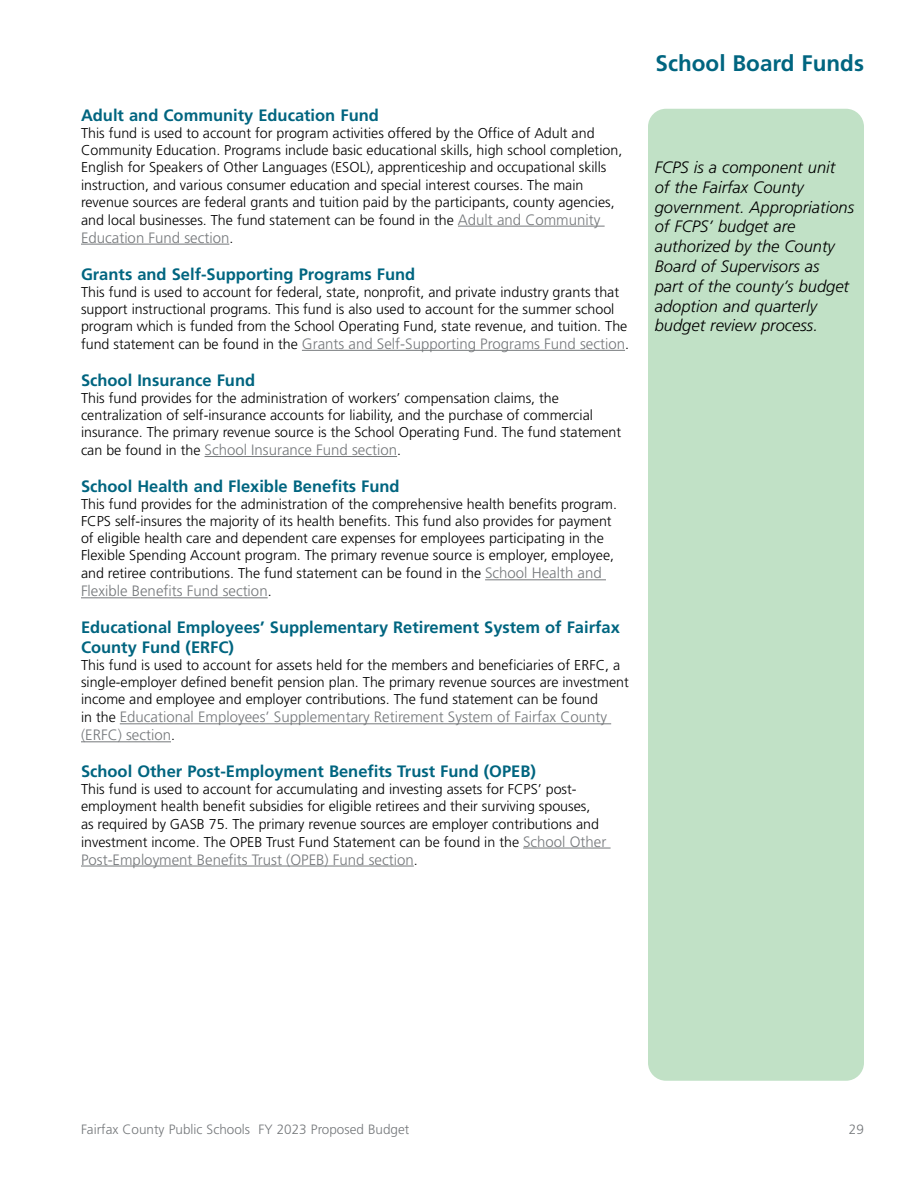
<style>
.page{position:relative;width:918px;height:1188px;background:#fff}
.page>*{position:absolute;margin:0;border:0;box-sizing:border-box;transform-origin:0 0}
.t1{font:700 22.5px "Frutiger LT Std";color:#006580}
.Program_Section{font:700 16.5px/19.8px "Frutiger LT Std";color:#006580}
.t2{font:italic 300 16.5px/19.8px "Frutiger LT Std";color:#000}
.Program_Text_9_5_pt{font:300 15px/18px "Frutiger LT Std";color:#75787b}
.Program_Text_9_5_pt-2{font:300 14.25px/17.2px "Frutiger LT Std";color:#000}
.t3{font:300 13.5px "Frutiger LT Std";color:#75787b}
.s1{font-size:15px;color:#75787b}
.s2{font-size:14.25px;color:#000}
</style>
<div class="page">
<div style="left:648px;top:109px;width:216px;height:972px;background:#c1e1c6;border-radius:18px"></div>
<hr style="left:458px;top:226px;width:147px;height:1px;background:#75787b">
<hr style="left:81px;top:244px;width:148px;height:1px;background:#75787b">
<hr style="left:302px;top:350px;width:323px;height:1px;background:#75787b">
<hr style="left:205px;top:456px;width:192px;height:1px;background:#75787b">
<hr style="left:485px;top:579px;width:121px;height:1px;background:#75787b">
<hr style="left:81px;top:597px;width:187px;height:1px;background:#75787b">
<hr style="left:120px;top:723px;width:491px;height:1px;background:#75787b">
<hr style="left:81px;top:741px;width:90px;height:1px;background:#75787b">
<hr style="left:523px;top:848px;width:88px;height:1px;background:#75787b">
<hr style="left:81px;top:866px;width:333px;height:1px;background:#75787b">
<p class="Program_Section" style="left:81px;top:106px;width:299px">Adult and Community Education Fund</p>
<p class="Program_Text_9_5_pt-2" style="left:81px;top:125px;width:543px">This fund is used to account for program activities offered by the Office of Adult and Community Education. Programs include basic educational skills, high school completion, English for Speakers of Other Languages (ESOL), apprenticeship and occupational skills instruction, and various consumer education and special interest courses. The main revenue sources are federal grants and tuition paid by the participants, county agencies, and local businesses. The fund statement can be found in the <span class="s1">Adult and Community</span></p>
<p class="Program_Text_9_5_pt" style="left:81px;top:229px;width:154px">Education Fund section<span class="s2">.</span></p>
<p class="Program_Section" style="left:81px;top:264px;width:336px">Grants and Self-Supporting Programs Fund</p>
<p class="Program_Text_9_5_pt-2" style="left:81px;top:283px;width:548px">This fund is used to account for federal, state, nonprofit, and private industry grants that support instructional programs. This fund is also used to account for the summer school program which is funded from the School Operating Fund, state revenue, and tuition. The</p>
<p class="Program_Text_9_5_pt" style="left:81px;top:335px;width:550px"><span class="s2">fund statement can be found in the</span> Grants and Self-Supporting Programs Fund section<span class="s2">.</span></p>
<p class="Program_Section" style="left:81px;top:370px;width:176px">School Insurance Fund</p>
<p class="Program_Text_9_5_pt-2" style="left:81px;top:390px;width:542px">This fund provides for the administration of workers’ compensation claims, the centralization of self-insurance accounts for liability, and the purchase of commercial insurance. The primary revenue source is the School Operating Fund. The fund statement</p>
<p class="Program_Text_9_5_pt" style="left:81px;top:441px;width:322px"><span class="s2">can be found in the</span> School Insurance Fund section<span class="s2">.</span></p>
<p class="Program_Section" style="left:81px;top:476px;width:320px">School Health and Flexible Benefits Fund</p>
<p class="Program_Text_9_5_pt-2" style="left:81px;top:496px;width:538px">This fund provides for the administration of the comprehensive health benefits program.<br>FCPS self-insures the majority of its health benefits. This fund also provides for payment of eligible health care and dependent care expenses for employees participating in the Flexible Spending Account program. The primary revenue source is employer, employee, and retiree contributions. The fund statement can be found in the <span class="s1">School Health and</span></p>
<p class="Program_Text_9_5_pt" style="left:81px;top:582px;width:192px">Flexible Benefits Fund section<span class="s2">.</span></p>
<p class="Program_Section" style="left:81px;top:618px;width:540px">Educational Employees’ Supplementary Retirement System of Fairfax<br>County Fund (ERFC)</p>
<p class="Program_Text_9_5_pt-2" style="left:81px;top:657px;width:549px">This fund is used to account for assets held for the members and beneficiaries of ERFC, a single-employer defined benefit pension plan. The primary revenue sources are investment income and employee and employer contributions. The fund statement can be found</p>
<p class="Program_Text_9_5_pt" style="left:81px;top:708px;width:528px"><span class="s2">in the</span> Educational Employees’ Supplementary Retirement System of Fairfax County (ERFC) section<span class="s2">.</span></p>
<p class="Program_Section" style="left:81px;top:762px;width:457px">School Other Post-Employment Benefits Trust Fund (OPEB)</p>
<p class="Program_Text_9_5_pt-2" style="left:81px;top:781px;width:527px">This fund is used to account for accumulating and investing assets for FCPS’ post&shy;employment health benefit subsidies for eligible retirees and their surviving spouses, as required by GASB 75. The primary revenue sources are employer contributions and investment income. The OPEB Trust Fund Statement can be found in the <span class="s1">School Other</span></p>
<p class="Program_Text_9_5_pt" style="left:81px;top:851px;width:338px">Post-Employment Benefits Trust (OPEB) Fund section<span class="s2">.</span></p>
<h1 class="t1" style="left:656px;top:50px;width:210px">School Board Funds</h1>
<p class="t2" style="left:655px;top:158px;width:201px">FCPS is a component unit<br>of the Fairfax County government. Appropriations of FCPS’ budget are authorized by the County<br>Board of Supervisors as<br>part of the county’s budget adoption and quarterly budget review process.</p>
<p class="t3" style="left:81px;top:1122px;width:330px">Fairfax County Public Schools FY 2023 Proposed Budget</p>
<p class="t3" style="left:849px;top:1122px;width:17px">29</p>
</div>
